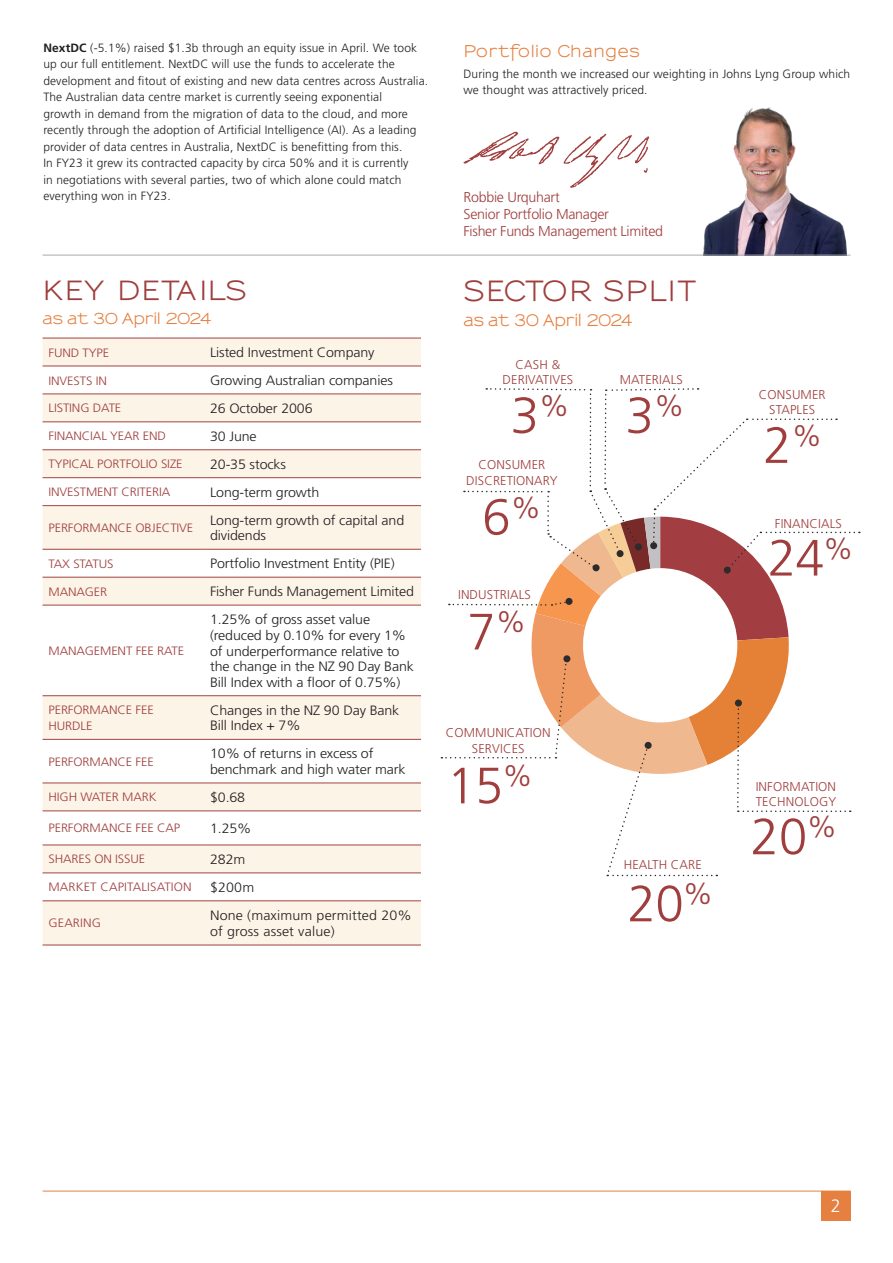
<style>
.page{position:relative;width:893px;height:1263px;background:#fff}
.page>*{position:absolute;margin:0;border:0;box-sizing:border-box;transform-origin:0 0}
.t1{font:300 51px "Frutiger LT Std";letter-spacing:-.01em;color:#9f3e3d}
.t2{font:300 29.7px "Frutiger LT Std";color:#9f3e3d}
.t3{font:700 27px "Sansumi";letter-spacing:.035em;color:#9f3e3d}
.t4{font:700 25.65px "Sansumi";letter-spacing:.03em;color:#9f3e3d;scale:1.05 1}
.t5{font:300 18px "Frutiger LT Std";color:#fff}
.t6{font:700 15.75px "Sansumi";letter-spacing:.05em;color:#e68041}
.t7{font:700 15.75px "Sansumi";letter-spacing:-.055em;color:#e68041}
.t8{font:700 15px "Sansumi";letter-spacing:-.055em;color:#e68041;scale:1.05 1}
.t9{font:300 14.25px/17.1px "Frutiger LT Std";letter-spacing:-.02em;color:#9f3e3d}
.t10{font:300 13.5px/15.8px "Frutiger LT Std";letter-spacing:-.01em;color:#231f20;scale:1.05 1}
.t11{font:300 13.5px/16.2px "Frutiger LT Std";letter-spacing:.01em;color:#231f20;scale:1.05 1}
.t12{font:300 12.75px/15.3px "Frutiger LT Std";letter-spacing:.01em;color:#9f3e3d;text-align:center}
.t13{font:300 12.15px/15.6px "Frutiger LT Std";letter-spacing:-.01em;color:#9f3e3d;scale:1.05 1}
.t14{font:300 12.15px "Frutiger LT Std";letter-spacing:.01em;color:#9f3e3d;scale:1.05 1}
.t15{font:300 12px/16.5px "Frutiger LT Std";letter-spacing:.01em;color:#231f20}
.s1{font-weight:700}
</style>
<div class="page">
<img style="left:691px;top:107px;width:160px;height:149px">
<hr style="left:43px;top:255px;width:807px;height:1px;background:#a8a9ad">
<svg style="left:43px;top:339px;width:378px;height:606px;fill:#fdf4e8"></svg>
<hr style="left:43px;top:338px;width:161px;height:1px;background:#9f3e3d">
<hr style="left:204px;top:338px;width:217px;height:1px;background:#9f3e3d">
<hr style="left:43px;top:366px;width:161px;height:1px;background:#9f3e3d">
<hr style="left:43px;top:394px;width:161px;height:1px;background:#9f3e3d">
<hr style="left:43px;top:421px;width:161px;height:1px;background:#9f3e3d">
<hr style="left:43px;top:449px;width:161px;height:1px;background:#9f3e3d">
<hr style="left:43px;top:477px;width:161px;height:1px;background:#9f3e3d">
<hr style="left:43px;top:505px;width:161px;height:1px;background:#9f3e3d">
<hr style="left:43px;top:549px;width:161px;height:1px;background:#9f3e3d">
<hr style="left:43px;top:577px;width:161px;height:1px;background:#9f3e3d">
<hr style="left:43px;top:605px;width:161px;height:1px;background:#9f3e3d">
<hr style="left:43px;top:695px;width:161px;height:1px;background:#9f3e3d">
<hr style="left:43px;top:739px;width:161px;height:1px;background:#9f3e3d">
<hr style="left:43px;top:782px;width:161px;height:1px;background:#9f3e3d">
<hr style="left:43px;top:810px;width:161px;height:1px;background:#9f3e3d">
<hr style="left:43px;top:845px;width:161px;height:1px;background:#9f3e3d">
<hr style="left:43px;top:872px;width:161px;height:1px;background:#9f3e3d">
<hr style="left:43px;top:900px;width:161px;height:1px;background:#9f3e3d">
<hr style="left:43px;top:945px;width:161px;height:1px;background:#9f3e3d">
<hr style="left:204px;top:366px;width:217px;height:1px;background:#9f3e3d">
<hr style="left:204px;top:394px;width:217px;height:1px;background:#9f3e3d">
<hr style="left:204px;top:421px;width:217px;height:1px;background:#9f3e3d">
<hr style="left:204px;top:449px;width:217px;height:1px;background:#9f3e3d">
<hr style="left:204px;top:477px;width:217px;height:1px;background:#9f3e3d">
<hr style="left:204px;top:505px;width:217px;height:1px;background:#9f3e3d">
<hr style="left:204px;top:549px;width:217px;height:1px;background:#9f3e3d">
<hr style="left:204px;top:577px;width:217px;height:1px;background:#9f3e3d">
<hr style="left:204px;top:605px;width:217px;height:1px;background:#9f3e3d">
<hr style="left:204px;top:695px;width:217px;height:1px;background:#9f3e3d">
<hr style="left:204px;top:739px;width:217px;height:1px;background:#9f3e3d">
<hr style="left:204px;top:782px;width:217px;height:1px;background:#9f3e3d">
<hr style="left:204px;top:810px;width:217px;height:1px;background:#9f3e3d">
<hr style="left:204px;top:845px;width:217px;height:1px;background:#9f3e3d">
<hr style="left:204px;top:872px;width:217px;height:1px;background:#9f3e3d">
<hr style="left:204px;top:900px;width:217px;height:1px;background:#9f3e3d">
<hr style="left:204px;top:945px;width:217px;height:1px;background:#9f3e3d">
<svg style="left:463px;top:132px;width:186px;height:56px"></svg>
<hr style="left:43px;top:1191px;width:807px;height:1px;background:#e68041">
<div style="left:821px;top:1191px;width:29px;height:29px;background:#e68041"></div>
<svg style="left:441px;top:388px;width:419px;height:488px"></svg>
<p class="t15" style="left:43px;top:39px;width:386px"><span class="s1">NextDC</span> (-5.1%) raised $1.3b through an equity issue in April. We took up our full entitlement. NextDC will use the funds to accelerate the development and fitout of existing and new data centres across Australia.<br>The Australian data centre market is currently seeing exponential<br>growth in demand from the migration of data to the cloud, and more recently through the adoption of Artificial Intelligence (AI). As a leading provider of data centres in Australia, NextDC is benefitting from this.<br>In FY23 it grew its contracted capacity by circa 50% and it is currently<br>in negotiations with several parties, two of which alone could match everything won in FY23.</p>
<h3 class="t4" style="left:43px;top:276px;width:196px">KEY DETAILS</h3>
<p class="t8" style="left:43px;top:310px;width:164px">as at 30 April 2024</p>
<p class="t13" style="left:49px;top:345px;width:59px">FUND TYPE</p>
<p class="t10" style="left:210px;top:345px;width:158px">Listed Investment Company</p>
<p class="t13" style="left:49px;top:373px;width:57px">INVESTS IN</p>
<p class="t10" style="left:210px;top:373px;width:176px">Growing Australian companies</p>
<p class="t13" style="left:49px;top:401px;width:71px">LISTING DATE</p>
<p class="t10" style="left:210px;top:401px;width:99px">26 October 2006</p>
<p class="t13" style="left:49px;top:428px;width:113px">FINANCIAL YEAR END</p>
<p class="t10" style="left:210px;top:429px;width:46px">30 June</p>
<p class="t13" style="left:49px;top:456px;width:129px">TYPICAL PORTFOLIO SIZE</p>
<p class="t10" style="left:210px;top:456px;width:74px">20-35 stocks</p>
<p class="t13" style="left:49px;top:484px;width:117px">INVESTMENT CRITERIA</p>
<p class="t10" style="left:210px;top:484px;width:106px">Long-term growth</p>
<p class="t13" style="left:49px;top:520px;width:139px">PERFORMANCE OBJECTIVE</p>
<p class="t10" style="left:210px;top:512px;width:186px">Long-term growth of capital and dividends</p>
<p class="t13" style="left:49px;top:556px;width:63px">TAX STATUS</p>
<p class="t10" style="left:210px;top:556px;width:177px">Portfolio Investment Entity (PIE)</p>
<p class="t13" style="left:49px;top:584px;width:57px">MANAGER</p>
<p class="t10" style="left:210px;top:584px;width:196px">Fisher Funds Management Limited</p>
<p class="t13" style="left:49px;top:643px;width:131px">MANAGEMENT FEE RATE</p>
<p class="t10" style="left:210px;top:612px;width:196px">1.25% of gross asset value (reduced by 0.10% for every 1% of underperformance relative to the change in the NZ 90 Day Bank<br>Bill Index with a floor of 0.75%)</p>
<p class="t13" style="left:49px;top:702px;width:102px">PERFORMANCE FEE<br>HURDLE</p>
<p class="t10" style="left:210px;top:702px;width:182px">Changes in the NZ 90 Day Bank<br>Bill Index + 7%</p>
<p class="t13" style="left:49px;top:754px;width:102px">PERFORMANCE FEE</p>
<p class="t10" style="left:210px;top:746px;width:188px">10% of returns in excess of benchmark and high water mark</p>
<p class="t13" style="left:49px;top:790px;width:104px">HIGH WATER MARK</p>
<p class="t10" style="left:210px;top:790px;width:35px">$0.68</p>
<p class="t13" style="left:49px;top:821px;width:127px">PERFORMANCE FEE CAP</p>
<p class="t10" style="left:210px;top:821px;width:41px">1.25%</p>
<p class="t13" style="left:49px;top:852px;width:94px">SHARES ON ISSUE</p>
<p class="t10" style="left:210px;top:852px;width:35px">282m</p>
<p class="t14" style="left:49px;top:880px;width:138px">MARKET CAPITALISATION</p>
<p class="t10" style="left:210px;top:879px;width:44px">$200m</p>
<p class="t14" style="left:49px;top:916px;width:51px">GEARING</p>
<p class="t11" style="left:210px;top:907px;width:194px">None (maximum permitted 20% of gross asset value)</p>
<h3 class="t6" style="left:463px;top:43px;width:178px">Portfolio Changes</h3>
<p class="t15" style="left:463px;top:66px;width:388px">During the month we increased our weighting in Johns Lyng Group which we thought was attractively priced.</p>
<p class="t9" style="left:463px;top:188px;width:201px">Robbie Urquhart<br>Senior Portfolio Manager<br>Fisher Funds Management Limited</p>
<h3 class="t3" style="left:463px;top:276px;width:234px">SECTOR SPLIT</h3>
<h3 class="t7" style="left:463px;top:312px;width:172px">as at 30 April 2024</h3>
<p class="t12" style="left:503px;top:357px;width:72px">CASH &amp;<br>DERIVATIVES</p>
<h1 class="t1" style="left:511px;top:387px;width:60px">3<sup>%</sup></h1>
<p class="t12" style="left:466px;top:457px;width:93px">CONSUMER<br>DISCRETIONARY</p>
<h1 class="t1" style="left:482px;top:488px;width:60px">6<sup>%</sup></h1>
<p class="t12" style="left:458px;top:587px;width:74px">INDUSTRIALS</p>
<h1 class="t1" style="left:467px;top:603px;width:60px">7<sup>%</sup></h1>
<p class="t12" style="left:446px;top:725px;width:106px">COMMUNICATION<br>SERVICES</p>
<h1 class="t1" style="left:447px;top:757px;width:87px">15<sup>%</sup></h1>
<p class="t12" style="left:620px;top:372px;width:65px">MATERIALS</p>
<h2 class="t2" style="left:654px;top:389px;width:31px">%</h2>
<h1 class="t1" style="left:626px;top:387px;width:30px">3</h1>
<p class="t12" style="left:759px;top:387px;width:68px">CONSUMER<br>STAPLES</p>
<h1 class="t1" style="left:763px;top:416px;width:30px">2</h1>
<h2 class="t2" style="left:792px;top:419px;width:31px">%</h2>
<p class="t12" style="left:775px;top:516px;width:69px">FINANCIALS</p>
<h1 class="t1" style="left:768px;top:529px;width:87px">24<sup>%</sup></h1>
<p class="t12" style="left:624px;top:857px;width:80px">HEALTH CARE</p>
<h1 class="t1" style="left:628px;top:875px;width:87px">20<sup>%</sup></h1>
<p class="t12" style="left:756px;top:779px;width:82px;text-align:left">INFORMATION<br>TECHNOLOGY</p>
<h1 class="t1" style="left:750px;top:808px;width:88px">20<sup>%</sup></h1>
<h3 class="t5" style="left:831px;top:1196px;width:12px">2</h3>
</div>
